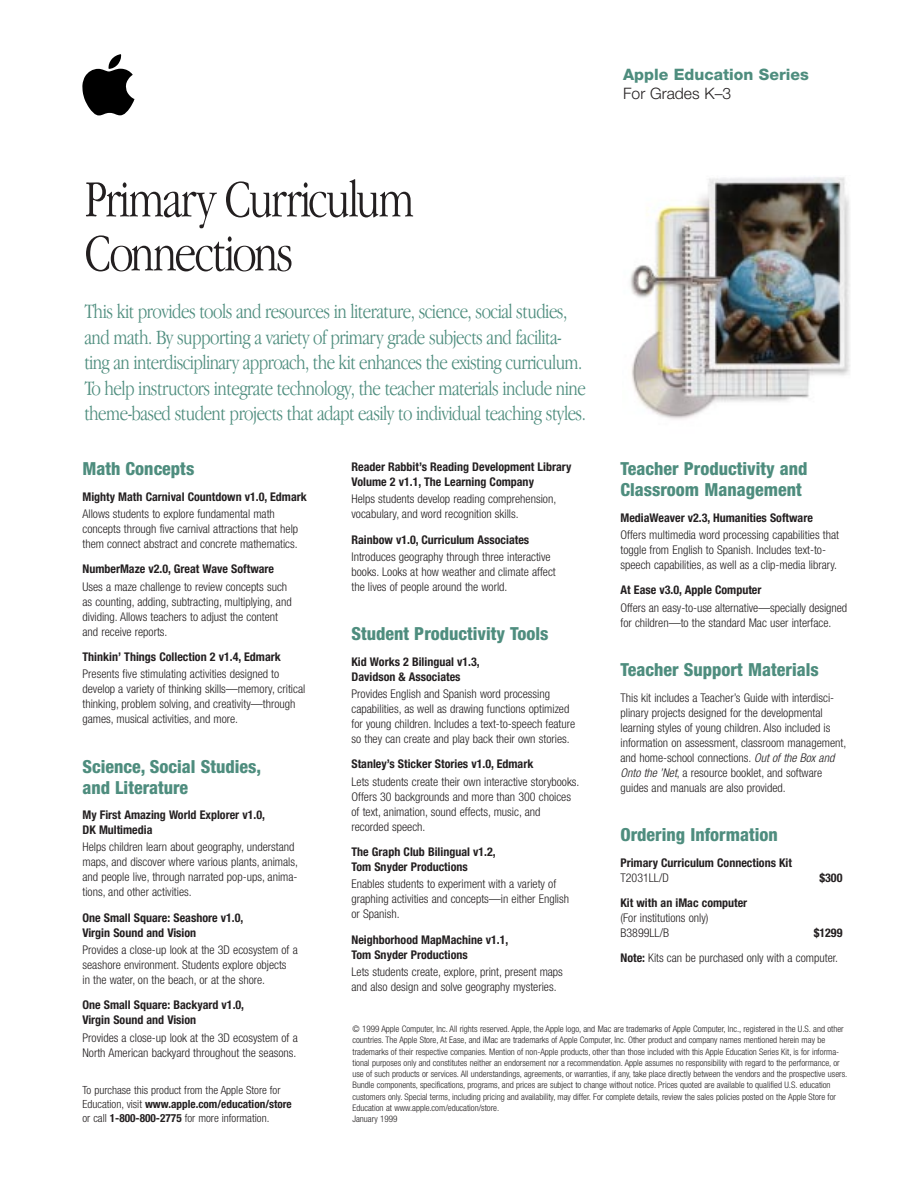
<style>
.page{position:relative;width:918px;height:1188px;background:#fff}
.page>*{position:absolute;margin:0;border:0;box-sizing:border-box;transform-origin:0 0}
.t1{font:300 54px/54px "Apple Garamond";letter-spacing:-.035em;color:#231f20}
.t2{font:300 21px/25.5px "Apple Garamond";letter-spacing:-.025em;color:#4e8d7e}
.t3{font:800 condensed 18px/21px "Helvetica Neue";color:#4e8d7e}
.t4{font:800 15.75px "Helvetica Neue";color:#4e8d7e}
.t5{font:300 15.75px "Helvetica Neue";color:#231f20}
.t6{font:300 condensed 12px/15px "Helvetica Neue";color:#231f20}
.t7{font:700 condensed 12px/15px "Helvetica Neue";color:#231f20}
.t8{font:300 condensed 11.25px/13.8px "Helvetica Neue";color:#231f20}
.t9{font:300 condensed 9px/11.2px "Helvetica Neue";color:#231f20}
.s1{font-weight:700}
.s2{font-style:italic}
</style>
<div class="page">
<img style="left:630px;top:177px;width:220px;height:243px">
<svg style="left:82px;top:54px;width:53px;height:62px"></svg>
<h1 class="t1" style="left:84px;top:176px;width:332px">Primary Curriculum<br>Connections</h1>
<p class="t2" style="left:84px;top:301px;width:503px">This kit provides tools and resources in literature, science, social studies, and math. By supporting a variety of primary grade subjects and facilita&shy;ting an interdisciplinary approach, the kit enhances the existing curriculum.<br>To help instructors integrate technology, the teacher materials include nine theme-based student projects that adapt easily to individual teaching styles.</p>
<h3 class="t4" style="left:623px;top:69px;width:187px">Apple Education Series</h3>
<h3 class="t5" style="left:623px;top:88px;width:110px">For Grades K–3</h3>
<h3 class="t3" style="left:82px;top:460px;width:113px">Math Concepts</h3>
<p class="t7" style="left:82px;top:490px;width:226px">Mighty Math Carnival Countdown v1.0, Edmark</p>
<p class="t6" style="left:82px;top:507px;width:217px">Allows students to explore fundamental math concepts through five carnival attractions that help them connect abstract and concrete mathematics.</p>
<p class="t7" style="left:82px;top:563px;width:193px">NumberMaze v2.0, Great Wave Software</p>
<p class="t6" style="left:82px;top:580px;width:211px">Uses a maze challenge to review concepts such as counting, adding, subtracting, multiplying, and dividing. Allows teachers to adjust the content and receive reports.</p>
<p class="t7" style="left:82px;top:650px;width:200px">Thinkin’ Things Collection 2 v1.4, Edmark</p>
<p class="t6" style="left:82px;top:667px;width:224px">Presents five stimulating activities designed to develop a variety of thinking skills—memory, critical thinking, problem solving, and creativity—through games, musical activities, and more.</p>
<h3 class="t3" style="left:82px;top:757px;width:180px">Science, Social Studies, and Literature</h3>
<p class="t7" style="left:82px;top:808px;width:184px">My First Amazing World Explorer v1.0,<br>DK Multimedia</p>
<p class="t6" style="left:82px;top:841px;width:217px">Helps children learn about geography, understand maps, and discover where various plants, animals, and people live, through narrated pop-ups, anima&shy;tions, and other activities.</p>
<p class="t7" style="left:82px;top:911px;width:162px">One Small Square: Seashore v1.0,<br>Virgin Sound and Vision</p>
<p class="t6" style="left:82px;top:943px;width:217px">Provides a close-up look at the 3D ecosystem of a seashore environment. Students explore objects<br>in the water, on the beach, or at the shore.</p>
<p class="t7" style="left:82px;top:999px;width:163px">One Small Square: Backyard v1.0,<br>Virgin Sound and Vision</p>
<p class="t6" style="left:82px;top:1031px;width:217px">Provides a close-up look at the 3D ecosystem of a<br>North American backyard throughout the seasons.</p>
<p class="t8" style="left:82px;top:1084px;width:211px">To purchase this product from the Apple Store for<br>Education, visit <span class="s1">www.apple.com/education/store </span>or call <span class="s1">1-800-800-2775</span> for more information.</p>
<p class="t7" style="left:351px;top:460px;width:221px">Reader Rabbit’s Reading Development Library<br>Volume 2 v1.1, The Learning Company</p>
<p class="t6" style="left:351px;top:492px;width:206px">Helps students develop reading comprehension, vocabulary, and word recognition skills.</p>
<p class="t7" style="left:351px;top:533px;width:179px">Rainbow v1.0, Curriculum Associates</p>
<p class="t6" style="left:351px;top:550px;width:206px">Introduces geography through three interactive books. Looks at how weather and climate affect the lives of people around the world.</p>
<h3 class="t3" style="left:351px;top:625px;width:199px">Student Productivity Tools</h3>
<p class="t7" style="left:351px;top:655px;width:130px">Kid Works 2 Bilingual v1.3,<br>Davidson &amp; Associates</p>
<p class="t6" style="left:351px;top:687px;width:225px">Provides English and Spanish word processing capabilities, as well as drawing functions optimized for young children. Includes a text-to-speech feature so they can create and play back their own stories.</p>
<p class="t7" style="left:351px;top:758px;width:183px">Stanley’s Sticker Stories v1.0, Edmark</p>
<p class="t6" style="left:351px;top:775px;width:230px">Lets students create their own interactive storybooks.<br>Offers 30 backgrounds and more than 300 choices of text, animation, sound effects, music, and recorded speech.</p>
<p class="t7" style="left:351px;top:845px;width:146px">The Graph Club Bilingual v1.2,<br>Tom Snyder Productions</p>
<p class="t6" style="left:351px;top:877px;width:219px">Enables students to experiment with a variety of graphing activities and concepts—in either English or Spanish.</p>
<p class="t7" style="left:351px;top:933px;width:158px">Neighborhood MapMachine v1.1,<br>Tom Snyder Productions</p>
<p class="t6" style="left:351px;top:965px;width:213px">Lets students create, explore, print, present maps and also design and solve geography mysteries.</p>
<h3 class="t3" style="left:621px;top:460px;width:189px">Teacher Productivity and<br>Classroom Management</h3>
<p class="t7" style="left:621px;top:511px;width:194px">MediaWeaver v2.3, Humanities Software</p>
<p class="t6" style="left:621px;top:528px;width:220px">Offers multimedia word processing capabilities that toggle from English to Spanish. Includes text-to&shy;speech capabilities, as well as a clip-media library.</p>
<p class="t7" style="left:621px;top:584px;width:142px">At Ease v3.0, Apple Computer</p>
<p class="t6" style="left:621px;top:601px;width:228px">Offers an easy-to-use alternative—specially designed for children—to the standard Mac user interface.</p>
<h3 class="t3" style="left:621px;top:661px;width:200px">Teacher Support Materials</h3>
<p class="t6" style="left:621px;top:691px;width:227px">This kit includes a Teacher’s Guide with interdisci&shy;plinary projects designed for the developmental learning styles of young children. Also included is information on assessment, classroom management, and home-school connections. <span class="s2">Out of the Box and Onto the’Net</span>, a resource booklet, and software guides and manuals are also provided.</p>
<h3 class="t3" style="left:621px;top:826px;width:159px">Ordering Information</h3>
<p class="t7" style="left:621px;top:856px;width:173px">Primary Curriculum Connections Kit</p>
<p class="t6" style="left:621px;top:871px;width:50px">T2031LL/D</p>
<p class="t7" style="left:819px;top:871px;width:25px">$300</p>
<p class="t7" style="left:621px;top:896px;width:128px">Kit with an iMac computer</p>
<p class="t6" style="left:621px;top:911px;width:90px">(For institutions only)<br>B3899LL/B</p>
<p class="t6" style="left:621px;top:921px;width:224px;line-height:25.5px;text-indent:193px"><span class="s1">$1299<br>Note:</span> Kits can be purchased only with a computer.</p>
<p class="t9" style="left:352px;top:1024px;width:496px">© 1999 Apple Computer, Inc. All rights reserved. Apple, the Apple logo, and Mac are trademarks of Apple Computer, Inc., registered in the U.S. and other countries. The Apple Store, At Ease, and iMac are trademarks of Apple Computer, Inc. Other product and company names mentioned herein may be trademarks of their respective companies. Mention of non-Apple products, other than those included with this Apple Education Series Kit, is for informa&shy;tional purposes only and constitutes neither an endorsement nor a recommendation. Apple assumes no responsibility with regard to the performance, or use of such products or services. All understandings, agreements, or warranties, if any, take place directly between the vendors and the prospective users.<br>Bundle components, specifications, programs, and prices are subject to change without notice. Prices quoted are available to qualified U.S. education customers only. Special terms, including pricing and availability, may differ. For complete details, review the sales policies posted on the Apple Store for Education at www.apple.com/education/store.<br>January 1999</p>
</div>
